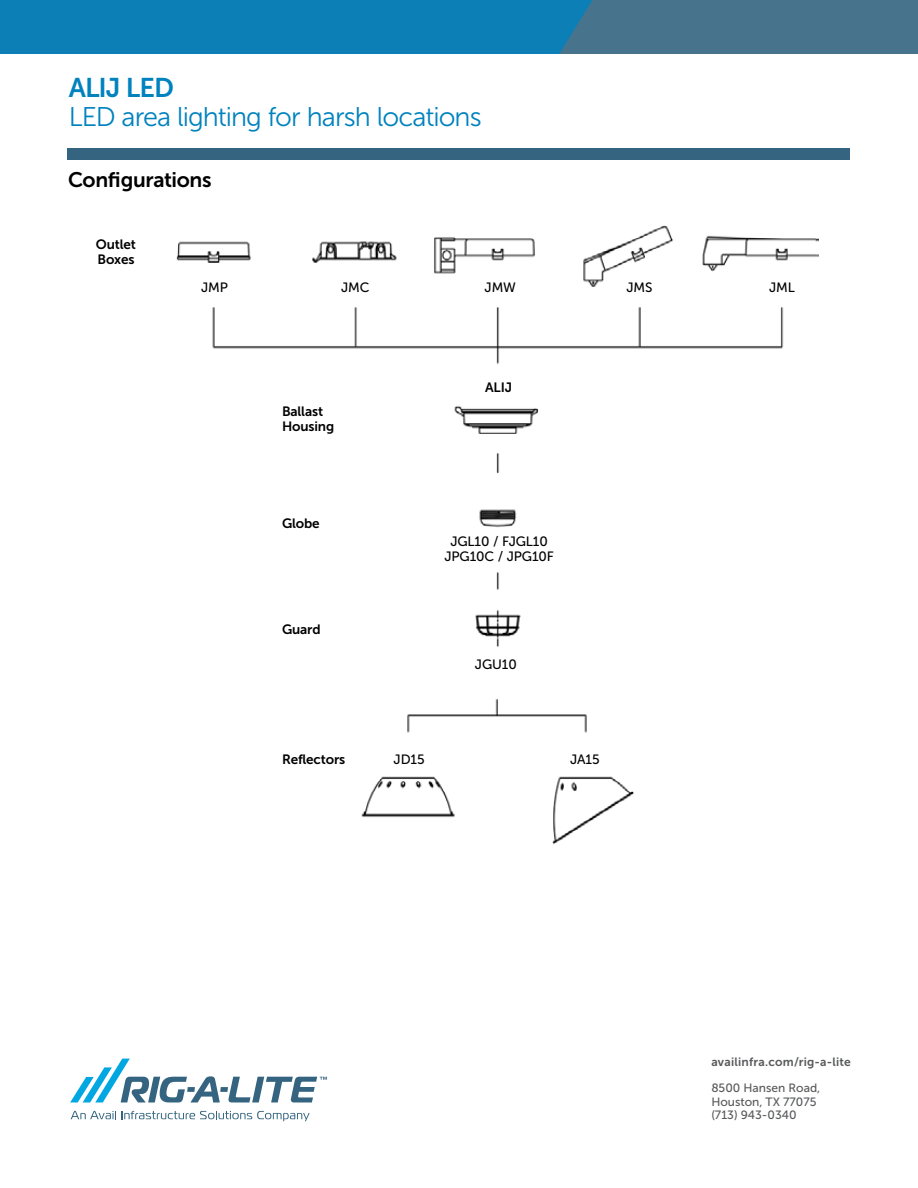
<style>
.page{position:relative;width:918px;height:1188px;background:#fff}
.page>*{position:absolute;margin:0;border:0;box-sizing:border-box;transform-origin:0 0}
.t1{font:27px "Museo Sans 300";letter-spacing:-.035em;color:#0082be}
.t2{font:27px "Museo Sans 700";letter-spacing:-.035em;color:#0082be}
.t3{font:21px "Museo Sans 700";letter-spacing:-.015em;color:#000}
.t4{font:13.5px/15px "Museo Sans 500";letter-spacing:-.01em;color:#000;text-align:center}
.t5{font:13.5px/15px "Museo Sans 700";letter-spacing:-.01em;color:#000}
.t6{font:12px/13.5px "Museo Sans 500";color:#58595b}
.t7{font:12px "Museo Sans 700";letter-spacing:.02em;color:#58595b}
</style>
<div class="page">
<div style="left:0;top:0;width:918px;height:54px;background:#48738c"></div>
<div style="left:0;top:0;width:593px;height:54px;background:#0b7fb6"></div>
<div style="left:68px;top:148px;width:782px;height:12px;background:#34647f"></div>
<svg style="left:71px;top:1111px;width:239px;height:10px"></svg>
<svg style="left:70px;top:1059px;width:257px;height:43px"></svg>
<img style="left:176px;top:225px;width:642px;height:620px">
<div style="left:469px;top:376px;width:84px;height:30px;background:#fff"></div>
<div style="left:210px;top:409px;width:114px;height:365px;background:#fff"></div>
<div style="left:178px;top:279px;width:77px;height:21px;background:#fff"></div>
<div style="left:319px;top:279px;width:77px;height:21px;background:#fff"></div>
<div style="left:458px;top:279px;width:77px;height:21px;background:#fff"></div>
<div style="left:616px;top:279px;width:57px;height:21px;background:#fff"></div>
<div style="left:753px;top:279px;width:58px;height:21px;background:#fff"></div>
<div style="left:434px;top:532px;width:133px;height:38px;background:#fff"></div>
<div style="left:460px;top:656px;width:74px;height:37px;background:#fff"></div>
<div style="left:373px;top:751px;width:74px;height:20px;background:#fff"></div>
<div style="left:549px;top:751px;width:74px;height:20px;background:#fff"></div>
<h1 class="t2" style="left:69px;top:73px;width:107px">ALIJ LED</h1>
<h1 class="t1" style="left:69px;top:102px;width:415px">LED area lighting for harsh locations</h1>
<h2 class="t3" style="left:68px;top:168px;width:145px">Configurations</h2>
<p class="t5" style="left:96px;top:237px;width:42px">Outlet<br>Boxes</p>
<p class="t4" style="left:201px;top:280px;width:28px">JMP</p>
<p class="t4" style="left:341px;top:280px;width:30px">JMC</p>
<p class="t4" style="left:485px;top:280px;width:33px">JMW</p>
<p class="t4" style="left:626px;top:280px;width:28px">JMS</p>
<p class="t4" style="left:769px;top:280px;width:27px">JML</p>
<p class="t5" style="left:282px;top:404px;width:54px">Ballast<br>Housing</p>
<p class="t5" style="left:282px;top:516px;width:39px">Globe</p>
<p class="t5" style="left:282px;top:622px;width:40px">Guard</p>
<p class="t5" style="left:282px;top:752px;width:65px">Reflectors</p>
<p class="t5" style="left:485px;top:379px;width:29px">ALIJ</p>
<p class="t4" style="left:444px;top:533px;width:111px">JGL10 / FJGL10<br>JPG10C / JPG10F</p>
<p class="t4" style="left:475px;top:657px;width:43px">JGU10</p>
<p class="t4" style="left:394px;top:752px;width:33px">JD15</p>
<p class="t4" style="left:570px;top:752px;width:31px">JA15</p>
<p class="t7" style="left:711px;top:1056px;width:141px">availinfra.com/rig-a-lite</p>
<p class="t6" style="left:711px;top:1081px;width:110px">8500 Hansen Road,<br>Houston, TX 77075 (713) 943-0340</p>
</div>
